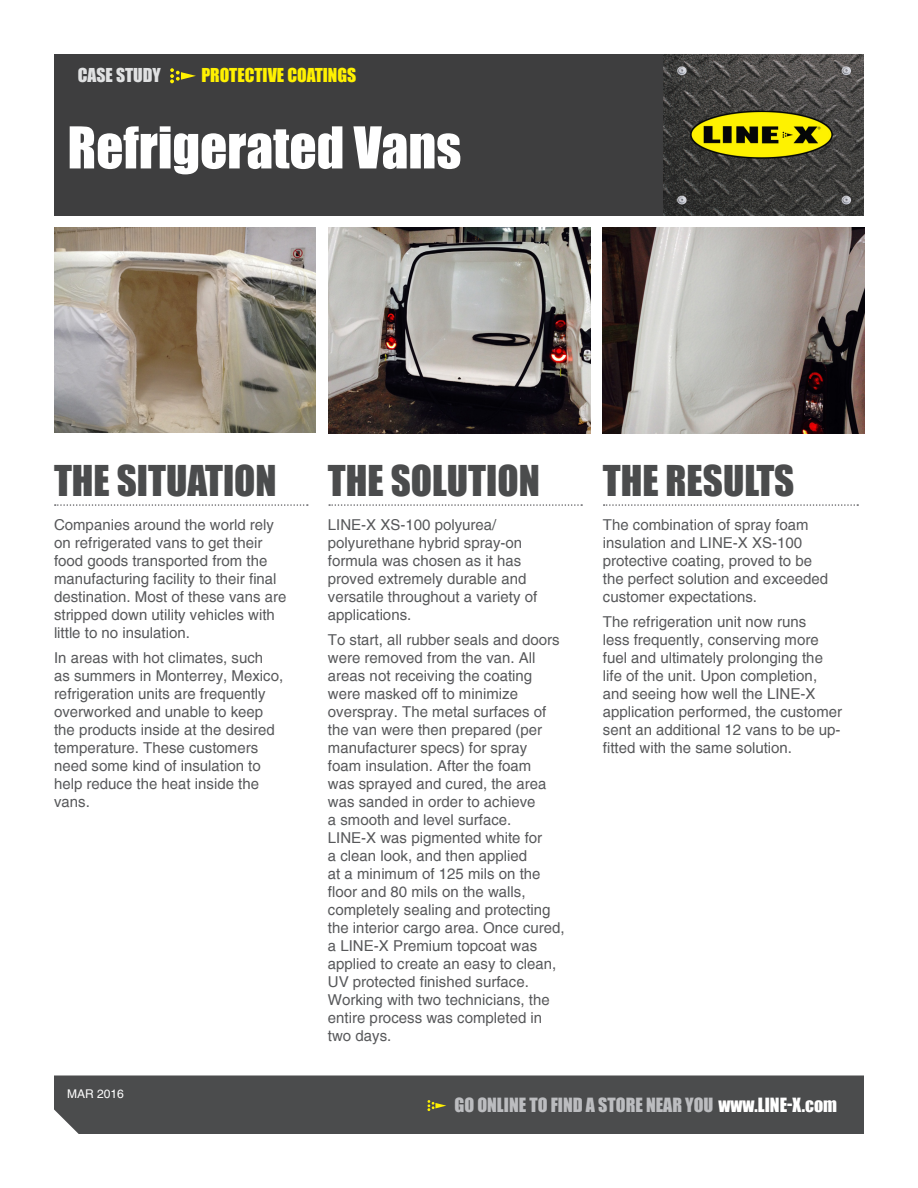
<style>
.page{position:relative;width:918px;height:1188px;background:#fff}
.page>*{position:absolute;margin:0;border:0;box-sizing:border-box;transform-origin:0 0}
.t1{font:53.25px "Impact";color:#fff}
.t2{font:39px "Impact";color:#4b4c4d}
.t3{font:18px "Impact";color:#bcbdc0}
.t4{font:17.55px "Impact";color:#fff101}
.t5{font:17.55px "Impact";color:#e0e1e2}
.t6{font:15px/18px "Helvetica";color:#57585a}
.t7{font:12px "Helvetica";color:#fff}
.s1{color:#fff}
</style>
<div class="page">
<div style="left:54px;top:1076px;width:810px;height:58px;background:#4b4c4d"></div>
<svg style="left:427px;top:1100px;width:19px;height:11px"></svg>
<svg style="left:604px;top:504px;width:254px;height:2px"></svg>
<svg style="left:329px;top:504px;width:253px;height:2px"></svg>
<svg style="left:55px;top:504px;width:253px;height:2px"></svg>
<img style="left:603px;top:228px;width:262px;height:206px">
<img style="left:328px;top:228px;width:262px;height:205px">
<img style="left:54px;top:228px;width:262px;height:205px">
<div style="left:54px;top:54px;width:610px;height:161px;background:#3e3e3f"></div>
<img style="left:664px;top:54px;width:200px;height:161px">
<svg style="left:170px;top:68px;width:26px;height:15px"></svg>
<p class="t5" style="left:78px;top:62px;width:85px">CASE STUDY</p>
<p class="t4" style="left:201px;top:62px;width:156px">PROTECTIVE COATINGS</p>
<p class="t1" style="left:68px;top:106px;width:395px">Refrigerated Vans</p>
<p class="t2" style="left:54px;top:451px;width:224px">THE SITUATION</p>
<p class="t6" style="left:54px;top:516px;width:234px">Companies around the world rely on refrigerated vans to get their food goods transported from the manufacturing facility to their final destination. Most of these vans are stripped down utility vehicles with little to no insulation.</p>
<p class="t6" style="left:54px;top:649px;width:231px">In areas with hot climates, such<br>as summers in Monterrey, Mexico, refrigeration units are frequently overworked and unable to keep the products inside at the desired temperature. These customers need some kind of insulation to help reduce the heat inside the vans.</p>
<p class="t2" style="left:328px;top:451px;width:213px">THE SOLUTION</p>
<p class="t6" style="left:328px;top:516px;width:211px">LINE-X XS-100 polyurea/ polyurethane hybrid spray-on formula was chosen as it has proved extremely durable and versatile throughout a variety of applications.</p>
<p class="t6" style="left:328px;top:631px;width:238px">To start, all rubber seals and doors were removed from the van. All areas not receiving the coating were masked off to minimize overspray. The metal surfaces of the van were then prepared (per manufacturer specs) for spray<br>foam insulation. After the foam<br>was sprayed and cured, the area was sanded in order to achieve<br>a smooth and level surface.<br>LINE-X was pigmented white for<br>a clean look, and then applied<br>at a minimum of 125 mils on the floor and 80 mils on the walls, completely sealing and protecting the interior cargo area. Once cured, a LINE-X Premium topcoat was applied to create an easy to clean,<br>UV protected finished surface.<br>Working with two technicians, the entire process was completed in two days.</p>
<p class="t2" style="left:603px;top:451px;width:193px">THE RESULTS</p>
<p class="t6" style="left:603px;top:516px;width:227px">The combination of spray foam insulation and LINE-X XS-100 protective coating, proved to be the perfect solution and exceeded customer expectations.</p>
<p class="t6" style="left:603px;top:613px;width:241px">The refrigeration unit now runs<br>less frequently, conserving more fuel and ultimately prolonging the life of the unit. Upon completion, and seeing how well the LINE-X application performed, the customer sent an additional 12 vans to be up&shy;fitted with the same solution.</p>
<p class="t7" style="left:67px;top:1086px;width:58px">MAR 2016</p>
<p class="t3" style="left:454px;top:1091px;width:384px">GO ONLINE TO FIND A STORE NEAR YOU <span class="s1">www.LINE-X.com</span></p>
</div>
